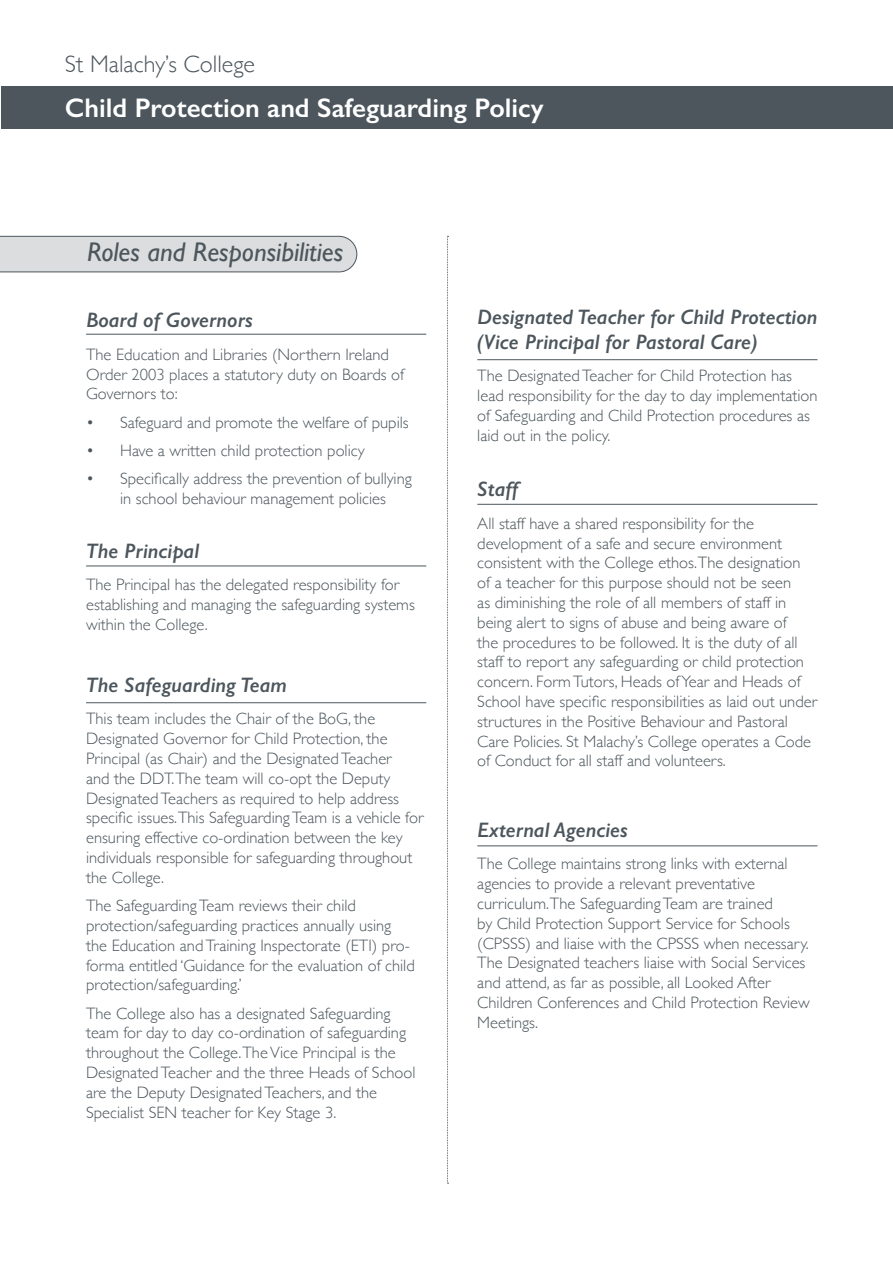
<style>
.page{position:relative;width:893px;height:1263px;background:#fff}
.page>*{position:absolute;margin:0;border:0;box-sizing:border-box;transform-origin:0 0}
.t1{font:600 27px "Gill Sans";color:#fff}
.t2{font:italic 27px "Gill Sans";color:#4c565c}
.t3{font:300 24px "Gill Sans";color:#4c565c}
.t4{font:italic 600 21px/25.2px "Gill Sans";color:#4c565c}
.t5{font:300 16.5px/19.8px "Gill Sans";color:#4c565c}
</style>
<div class="page">
<div style="left:0;top:236px;width:357px;height:36px;background:#dbddde"></div>
<div style="left:1px;top:87px;width:892px;height:42px;background:#4c565c"></div>
<svg style="left:447px;top:236px;width:2px;height:948px"></svg>
<hr style="left:86px;top:334px;width:340px;height:1px;background:#4c565c">
<hr style="left:86px;top:702px;width:340px;height:1px;background:#4c565c">
<hr style="left:477px;top:359px;width:340px;height:1px;background:#4c565c">
<hr style="left:477px;top:845px;width:340px;height:1px;background:#4c565c">
<hr style="left:86px;top:566px;width:340px;height:1px;background:#4c565c">
<hr style="left:477px;top:504px;width:340px;height:1px;background:#4c565c">
<h2 class="t3" style="left:65px;top:45px;width:192px">St Malachy’s College</h2>
<h1 class="t1" style="left:65px;top:91px;width:480px">Child Protection and Safeguarding Policy</h1>
<h1 class="t2" style="left:87px;top:237px;width:258px">Roles and Responsibilities</h1>
<p class="t4" style="left:86px;top:307px;width:168px">Board of Governors</p>
<p class="t5" style="left:86px;top:344px;width:319px">The Education and Libraries (Northern Ireland<br>Order 2003 places a statutory duty on Boards of<br>Governors to:</p>
<p class="t5" style="left:86px;top:412px;width:324px">• Safeguard and promote the welfare of pupils</p>
<p class="t5" style="left:86px;top:440px;width:280px">• Have a written child protection policy</p>
<p class="t5" style="left:86px;top:468px;width:327px;text-align:center">• Specifically address the prevention of bullying in school behaviour management policies</p>
<p class="t4" style="left:86px;top:538px;width:115px">The Principal</p>
<p class="t5" style="left:86px;top:574px;width:330px">The Principal has the delegated responsibility for establishing and managing the safeguarding systems within the College.</p>
<p class="t4" style="left:86px;top:672px;width:202px">The Safeguarding Team</p>
<p class="t5" style="left:86px;top:708px;width:339px">This team includes the Chair of the BoG, the Designated Governor for Child Protection, the Principal (as Chair) and the Designated Teacher<br>and the DDT.The team will co-opt the Deputy Designated Teachers as required to help address specific issues.This Safeguarding Team is a vehicle for ensuring effective co-ordination between the key individuals responsible for safeguarding throughout the College.</p>
<p class="t5" style="left:86px;top:895px;width:330px">The Safeguarding Team reviews their child protection/safeguarding practices annually using the Education and Training Inspectorate (ETI) pro&shy;forma entitled ‘Guidance for the evaluation of child protection/safeguarding.’</p>
<p class="t5" style="left:86px;top:1002px;width:331px">The College also has a designated Safeguarding team for day to day co-ordination of safeguarding throughout the College.The Vice Principal is the Designated Teacher and the three Heads of School are the Deputy Designated Teachers, and the Specialist SEN teacher for Key Stage 3.</p>
<p class="t4" style="left:477px;top:304px;width:342px">Designated Teacher for Child Protection (Vice Principal for Pastoral Care)</p>
<p class="t5" style="left:477px;top:365px;width:342px">The Designated Teacher for Child Protection has lead responsibility for the day to day implementation of Safeguarding and Child Protection procedures as laid out in the policy.</p>
<p class="t4" style="left:477px;top:476px;width:43px">Staff</p>
<p class="t5" style="left:477px;top:513px;width:341px">All staff have a shared responsibility for the development of a safe and secure environment consistent with the College ethos.The designation of a teacher for this purpose should not be seen<br>as diminishing the role of all members of staff in being alert to signs of abuse and being aware of<br>the procedures to be followed. It is the duty of all staff to report any safeguarding or child protection concern. Form Tutors, Heads of Year and Heads of School have specific responsibilities as laid out under structures in the Positive Behaviour and Pastoral Care Policies. St Malachy’s College operates a Code of Conduct for all staff and volunteers.</p>
<p class="t4" style="left:477px;top:817px;width:152px">External Agencies</p>
<p class="t5" style="left:477px;top:853px;width:334px">The College maintains strong links with external agencies to provide a relevant preventative curriculum.The Safeguarding Team are trained<br>by Child Protection Support Service for Schools (CPSSS) and liaise with the CPSSS when necessary.<br>The Designated teachers liaise with Social Services and attend, as far as possible, all Looked After Children Conferences and Child Protection Review Meetings.</p>
</div>
